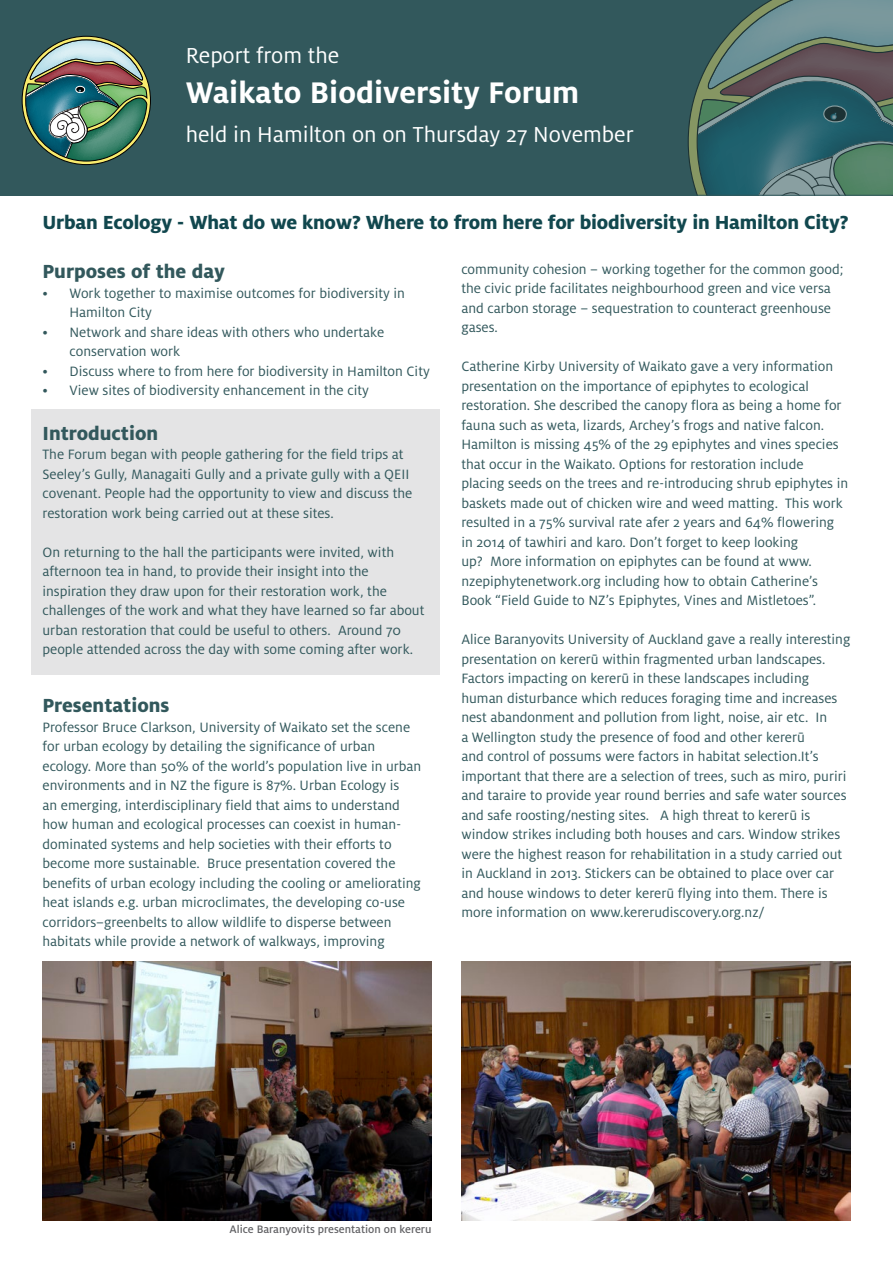
<style>
.page{position:relative;width:893px;height:1263px;background:#fff}
.page>*{position:absolute;margin:0;border:0;box-sizing:border-box;transform-origin:0 0}
.t1{font:700 33px "Milo Pro";color:#fff}
.t2{font:24px "Milo OT";color:#fff}
.t3{font:800 21px "Milo OT";letter-spacing:-.01em;color:#11474e}
.t4{font:800 21px "Milo OT";color:#32585c}
.t5{font:15px/19.5px "Milo OT";color:#32585c}
.t6{font:500 12px "Milo OT";color:#636366}
</style>
<div class="page">
<div style="left:31px;top:409px;width:408px;height:266px;background:#e4e4e5"></div>
<svg style="left:0;top:0;width:893px;height:196px;background:#385e61"></svg>
<svg style="left:22px;top:36px;width:129px;height:129px;background:#607f73"></svg>
<img style="left:43px;top:962px;width:389px;height:258px">
<img style="left:461px;top:962px;width:389px;height:258px">
<h2 class="t2" style="left:186px;top:42px;width:155px">Report from the</h2>
<h1 class="t1" style="left:186px;top:74px;width:395px">Waikato Biodiversity Forum</h1>
<h2 class="t2" style="left:186px;top:122px;width:450px">held in Hamilton on on Thursday 27 November</h2>
<h3 class="t3" style="left:43px;top:211px;width:808px">Urban Ecology - What do we know? Where to from here for biodiversity in Hamilton City?</h3>
<h3 class="t4" style="left:43px;top:260px;width:184px">Purposes of the day</h3>
<p class="t5" style="left:70px;top:283px;width:337px;text-indent:-27px">• Work together to maximise outcomes for biodiversity in<br>Hamilton City</p>
<p class="t5" style="left:70px;top:322px;width:316px;text-indent:-27px">• Network and share ideas with others who undertake conservation work</p>
<p class="t5" style="left:43px;top:361px;width:389px">• Discuss where to from here for biodiversity in Hamilton City</p>
<p class="t5" style="left:43px;top:381px;width:328px">• View sites of biodiversity enhancement in the city</p>
<p class="t5" style="left:461px;top:259px;width:384px">community cohesion – working together for the common good; the civic pride facilitates neighbourhood green and vice versa and carbon storage – sequestration to counteract greenhouse gases.</p>
<p class="t5" style="left:461px;top:357px;width:388px">Catherine Kirby University of Waikato gave a very information presentation on the importance of epiphytes to ecological restoration. She described the canopy flora as being a home for fauna such as weta, lizards, Archey’s frogs and native falcon.<br>Hamilton is missing 45% of the 29 epiphytes and vines species that occur in the Waikato. Options for restoration include placing seeds on the trees and re-introducing shrub epiphytes in baskets made out of chicken wire and weed matting. This work resulted in a 75% survival rate afer 2 years and 64% flowering in 2014 of tawhiri and karo. Don’t forget to keep looking<br>up? More information on epiphytes can be found at www. nzepiphytenetwork.org including how to obtain Catherine’s Book “Field Guide to NZ’s Epiphytes, Vines and Mistletoes”.</p>
<p class="t5" style="left:461px;top:630px;width:391px">Alice Baranyovits University of Auckland gave a really interesting presentation on kererū within fragmented urban landscapes.<br>Factors impacting on kererū in these landscapes including human disturbance which reduces foraging time and increases nest abandonment and pollution from light, noise, air etc. In<br>a Wellington study the presence of food and other kererū<br>and control of possums were factors in habitat selection.It’s important that there are a selection of trees, such as miro, puriri and taraire to provide year round berries and safe water sources and safe roosting/nesting sites. A high threat to kererū is window strikes including both houses and cars. Window strikes were the highest reason for rehabilitation in a study carried out in Auckland in 2013. Stickers can be obtained to place over car and house windows to deter kererū flying into them. There is more information on www.kererudiscovery.org.nz/</p>
<h3 class="t4" style="left:43px;top:421px;width:117px">Introduction</h3>
<p class="t5" style="left:43px;top:445px;width:371px">The Forum began with people gathering for the field trips at Seeley’s Gully, Managaiti Gully and a private gully with a QEII covenant. People had the opportunity to view and discuss the restoration work being carried out at these sites.</p>
<p class="t5" style="left:43px;top:542px;width:383px">On returning to the hall the participants were invited, with afternoon tea in hand, to provide their insight into the inspiration they draw upon for their restoration work, the challenges of the work and what they have learned so far about urban restoration that could be useful to others. Around 70 people attended across the day with some coming after work.</p>
<h3 class="t4" style="left:43px;top:693px;width:128px">Presentations</h3>
<p class="t5" style="left:43px;top:717px;width:380px">Professor Bruce Clarkson, University of Waikato set the scene for urban ecology by detailing the significance of urban ecology. More than 50% of the world’s population live in urban environments and in NZ the figure is 87%. Urban Ecology is<br>an emerging, interdisciplinary field that aims to understand how human and ecological processes can coexist in human&shy;dominated systems and help societies with their efforts to become more sustainable. Bruce presentation covered the benefits of urban ecology including the cooling or ameliorating heat islands e.g. urban microclimates, the developing co-use corridors–greenbelts to allow wildlife to disperse between habitats while provide a network of walkways, improving</p>
<p class="t6" style="left:229px;top:1222px;width:204px">Alice Baranyovits presentation on kereru</p>
</div>
